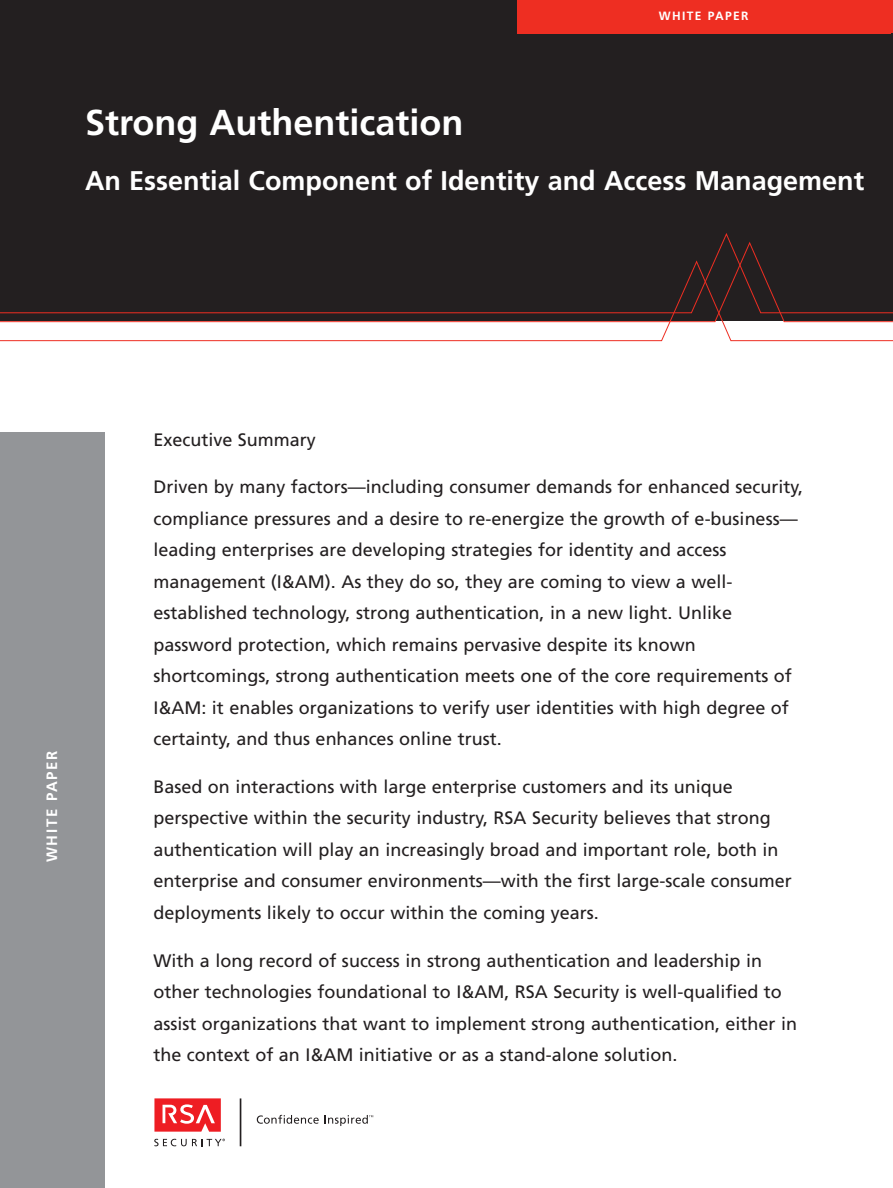
<style>
.page{position:relative;width:893px;height:1188px;background:#fff}
.page>*{position:absolute;margin:0;border:0;box-sizing:border-box;transform-origin:0 0}
.t1{font:700 36px "Frutiger";color:#fff}
.t2{font:700 27px "Frutiger";color:#fff}
.t3{font:18px/31.5px "Frutiger";color:#231f20}
.t4{font:700 15px "Frutiger";letter-spacing:.11em;color:#fff}
.t5{font:700 12px "Frutiger";letter-spacing:.11em;color:#fff}
</style>
<div class="page">
<div style="left:0;top:0;width:893px;height:321px;background:#231f20"></div>
<svg style="left:0;top:322px;width:893px;height:19px"></svg>
<svg style="left:0;top:241px;width:893px;height:81px"></svg>
<div style="left:0;top:432px;width:105px;height:756px;background:#939598"></div>
<svg style="left:257px;top:1115px;width:62px;height:9px"></svg>
<hr style="left:240px;top:1098px;width:1px;height:48px;background:#231f20">
<svg style="left:154px;top:1098px;width:67px;height:34px;background:#f14b50"></svg>
<svg style="left:154px;top:1139px;width:71px;height:7px"></svg>
<svg style="left:325px;top:1115px;width:48px;height:11px"></svg>
<div style="left:517px;top:0;width:376px;height:33px;background:#ee2e22"></div>
<p class="t5" style="left:659px;top:11px;width:91px">WHITE PAPER</p>
<p class="t5" style="left:612px;top:14px;width:180px">STRONG AUTHENTICATION</p>
<h1 class="t1" style="left:85px;top:108px;width:380px">Strong Authentication</h1>
<h2 class="t2" style="left:85px;top:170px;width:781px">An Essential Component of Identity and Access Management</h2>
<p class="t4" style="left:46px;top:862px;width:113px;rotate:-90deg">WHITE PAPER</p>
<p class="t3" style="left:153px;top:425px;width:164px">Executive Summary</p>
<p class="t3" style="left:153px;top:473px;width:651px">Driven by many factors—including consumer demands for enhanced security, compliance pressures and a desire to re-energize the growth of e-business— leading enterprises are developing strategies for identity and access management (I&amp;AM). As they do so, they are coming to view a well&shy;established technology, strong authentication, in a new light. Unlike password protection, which remains pervasive despite its known shortcomings, strong authentication meets one of the core requirements of I&amp;AM: it enables organizations to verify user identities with high degree of certainty, and thus enhances online trust.</p>
<p class="t3" style="left:153px;top:772px;width:640px">Based on interactions with large enterprise customers and its unique perspective within the security industry, RSA Security believes that strong authentication will play an increasingly broad and important role, both in enterprise and consumer environments—with the first large-scale consumer deployments likely to occur within the coming years.</p>
<p class="t3" style="left:153px;top:946px;width:645px">With a long record of success in strong authentication and leadership in other technologies foundational to I&amp;AM, RSA Security is well-qualified to assist organizations that want to implement strong authentication, either in the context of an I&amp;AM initiative or as a stand-alone solution.</p>
</div>
